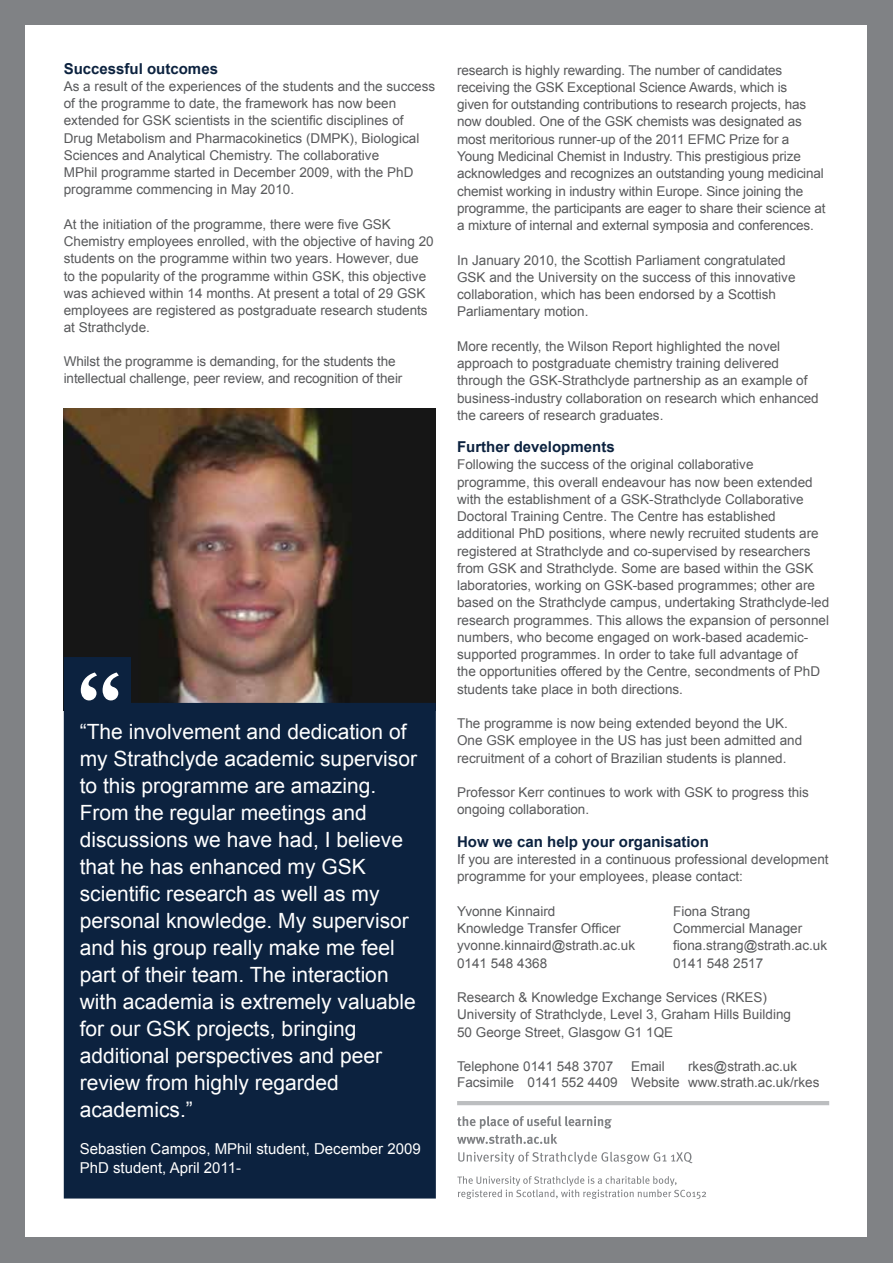
<style>
.page{position:relative;width:893px;height:1263px;background:#808285}
.page>*{position:absolute;margin:0;border:0;box-sizing:border-box;transform-origin:0 0}
.t1{font:21px/27px "Arial";color:#fff}
.t2{font:700 15px "Arial";color:#0c223f}
.t3{font:15px/19.5px "Arial";color:#fff}
.t4{font:13.5px/17.2px "Arial";color:#58595b}
</style>
<div class="page">
<div style="left:26px;top:26px;width:841px;height:1211px;background:#fff"></div>
<hr style="left:457px;top:1101px;width:372px;height:4px;background:#bcbec0">
<svg style="left:457px;top:1116px;width:155px;height:28px"></svg>
<svg style="left:458px;top:1152px;width:234px;height:12px"></svg>
<svg style="left:457px;top:1176px;width:249px;height:23px"></svg>
<img style="left:64px;top:408px;width:372px;height:249px">
<div style="left:64px;top:657px;width:372px;height:541px;background:#0c223f"></div>
<svg style="left:81px;top:672px;width:38px;height:28px"></svg>
<p class="t2" style="left:64px;top:58px;width:156px">Successful outcomes</p>
<p class="t4" style="left:64px;top:78px;width:373px">As a result of the experiences of the students and the success of the programme to date, the framework has now been extended for GSK scientists in the scientific disciplines of Drug Metabolism and Pharmacokinetics (DMPK), Biological Sciences and Analytical Chemistry. The collaborative<br>MPhil programme started in December 2009, with the PhD programme commencing in May 2010.</p>
<p class="t4" style="left:64px;top:216px;width:371px">At the initiation of the programme, there were five GSK Chemistry employees enrolled, with the objective of having 20 students on the programme within two years. However, due<br>to the popularity of the programme within GSK, this objective was achieved within 14 months. At present a total of 29 GSK employees are registered as postgraduate research students at Strathclyde.</p>
<p class="t4" style="left:64px;top:353px;width:340px">Whilst the programme is demanding, for the students the intellectual challenge, peer review, and recognition of their</p>
<p class="t1" style="left:80px;top:718px;width:339px">“The involvement and dedication of my Strathclyde academic supervisor to this programme are amazing.<br>From the regular meetings and discussions we have had, I believe that he has enhanced my GSK scientific research as well as my personal knowledge. My supervisor and his group really make me feel part of their team. The interaction with academia is extremely valuable for our GSK projects, bringing additional perspectives and peer review from highly regarded academics.”</p>
<p class="t3" style="left:80px;top:1139px;width:342px">Sebastien Campos, MPhil student, December 2009<br>PhD student, April 2011-</p>
<p class="t4" style="left:457px;top:61px;width:370px">research is highly rewarding. The number of candidates receiving the GSK Exceptional Science Awards, which is<br>given for outstanding contributions to research projects, has now doubled. One of the GSK chemists was designated as most meritorious runner-up of the 2011 EFMC Prize for a Young Medicinal Chemist in Industry. This prestigious prize acknowledges and recognizes an outstanding young medicinal chemist working in industry within Europe. Since joining the programme, the participants are eager to share their science at a mixture of internal and external symposia and conferences.</p>
<p class="t4" style="left:457px;top:251px;width:340px">In January 2010, the Scottish Parliament congratulated GSK and the University on the success of this innovative collaboration, which has been endorsed by a Scottish Parliamentary motion.</p>
<p class="t4" style="left:457px;top:338px;width:363px">More recently, the Wilson Report highlighted the novel approach to postgraduate chemistry training delivered through the GSK-Strathclyde partnership as an example of business-industry collaboration on research which enhanced the careers of research graduates.</p>
<p class="t2" style="left:457px;top:437px;width:159px">Further developments</p>
<p class="t4" style="left:457px;top:456px;width:374px">Following the success of the original collaborative programme, this overall endeavour has now been extended with the establishment of a GSK-Strathclyde Collaborative Doctoral Training Centre. The Centre has established additional PhD positions, where newly recruited students are registered at Strathclyde and co-supervised by researchers from GSK and Strathclyde. Some are based within the GSK laboratories, working on GSK-based programmes; other are based on the Strathclyde campus, undertaking Strathclyde-led research programmes. This allows the expansion of personnel numbers, who become engaged on work-based academic&shy;supported programmes. In order to take full advantage of<br>the opportunities offered by the Centre, secondments of PhD students take place in both directions.</p>
<p class="t4" style="left:457px;top:715px;width:347px">The programme is now being extended beyond the UK.<br>One GSK employee in the US has just been admitted and recruitment of a cohort of Brazilian students is planned.</p>
<p class="t4" style="left:457px;top:784px;width:353px">Professor Kerr continues to work with GSK to progress this ongoing collaboration.</p>
<p class="t2" style="left:457px;top:831px;width:253px">How we can help your organisation</p>
<p class="t4" style="left:457px;top:851px;width:373px">If you are interested in a continuous professional development programme for your employees, please contact:</p>
<p class="t4" style="left:457px;top:903px;width:100px">Yvonne Kinnaird</p>
<p class="t4" style="left:673px;top:903px;width:79px">Fiona Strang</p>
<p class="t4" style="left:457px;top:920px;width:165px">Knowledge Transfer Officer</p>
<p class="t4" style="left:673px;top:920px;width:131px">Commercial Manager</p>
<p class="t4" style="left:457px;top:937px;width:180px">yvonne.kinnaird@strath.ac.uk</p>
<p class="t4" style="left:673px;top:937px;width:156px">fiona.strang@strath.ac.uk</p>
<p class="t4" style="left:457px;top:954px;width:92px">0141 548 4368</p>
<p class="t4" style="left:673px;top:954px;width:92px">0141 548 2517</p>
<p class="t4" style="left:457px;top:989px;width:335px">Research &amp; Knowledge Exchange Services (RKES)<br>University of Strathclyde, Level 3, Graham Hills Building<br>50 George Street, Glasgow G1 1QE</p>
<p class="t4" style="left:457px;top:1058px;width:158px">Telephone 0141 548 3707</p>
<p class="t4" style="left:631px;top:1058px;width:35px">Email</p>
<p class="t4" style="left:457px;top:1058px;width:364px;line-height:16.2px;text-indent:231px">rkes@strath.ac.uk<br>Facsimile 0141 552 4409 Website www.strath.ac.uk/rkes</p>
</div>
